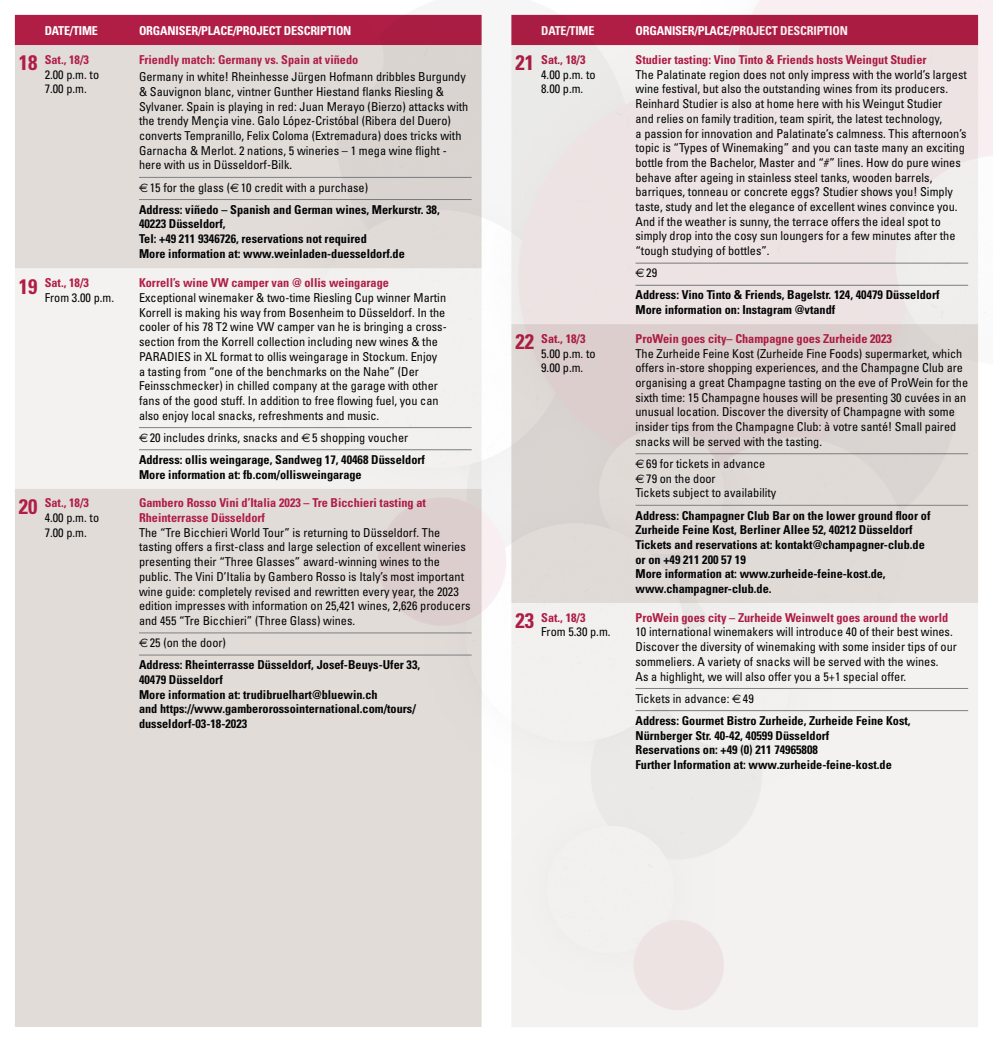
<style>
.page{position:relative;width:993px;height:1042px;background:#fff}
.page>*{position:absolute;margin:0;border:0;box-sizing:border-box;transform-origin:0 0}
.t1{font:condensed 12.25px/14.7px "Univers";color:#040506}
.t2{font:700 condensed 12.25px/14.7px "Univers";color:#040506}
.t3{font:700 condensed 12.25px/14.7px "Univers";color:#b01e46}
.t4{font:700 condensed 12.25px "Univers";letter-spacing:-.015em;color:#fff}
.s1{font-weight:700;font-size:21px;color:#b01e46}
.s2{font-weight:700;color:#b01e46}
.s3{font-family:"Euro Sans";font-weight:400;font-stretch:normal}
.s4{font-weight:400}
.s5{font-family:"Euro Sans";font-stretch:normal}
</style>
<div class="page">
<svg style="left:14px;top:14px;width:107px;height:1013px;fill:#e2dcd9"></svg>
<img style="left:121px;top:0;width:871px;height:1027px">
<p class="t4" style="left:45px;top:23px;width:55px">DATE/TIME</p>
<p class="t4" style="left:139px;top:23px;width:214px">ORGANISER/PLACE/PROJECT DESCRIPTION</p>
<p class="t1" style="left:45px;top:52px;width:56px;text-indent:-26px"><span class="s1">18</span> <span class="s2">Sat., 18/3<br></span>2.00 p.m. to<br>7.00 p.m.</p>
<p class="t3" style="left:139px;top:52px;width:221px">Friendly match: Germany vs. Spain at viñedo</p>
<p class="t1" style="left:139px;top:69px;width:331px">Germany in white! Rheinhesse Jürgen Hofmann dribbles Burgundy &amp; Sauvignon blanc, vintner Gunther Hiestand flanks Riesling &amp; Sylvaner. Spain is playing in red: Juan Merayo (Bierzo) attacks with the trendy Mençia vine. Galo López-Cristóbal (Ribera del Duero) converts Tempranillo, Felix Coloma (Extremadura) does tricks with Garnacha &amp; Merlot. 2 nations, 5 wineries – 1 mega wine flight - here with us in Düsseldorf-Bilk.</p>
<p class="t2" style="left:139px;top:176px;width:302px;line-height:22.1px"><span class="s3">€</span><span class="s4">15 for the glass (</span><span class="s3">€</span><span class="s4">10 credit with a purchase)<br></span>Address: viñedo – Spanish and German wines, Merkurstr. 38,</p>
<p class="t2" style="left:139px;top:217px;width:267px">40223 Düsseldorf,<br>Tel: +49 211 9346726, reservations not required<br>More information at: www.weinladen-duesseldorf.de</p>
<p class="t1" style="left:45px;top:275px;width:71px;text-indent:-26px"><span class="s1">19</span> <span class="s2">Sat., 18/3<br></span>From 3.00 p.m.</p>
<p class="t3" style="left:139px;top:276px;width:251px">Korrell’s wine VW camper van @ ollis weingarage</p>
<p class="t1" style="left:139px;top:290px;width:309px">Exceptional winemaker &amp; two-time Riesling Cup winner Martin Korrell is making his way from Bosenheim to Düsseldorf. In the cooler of his 78 T2 wine VW camper van he is bringing a cross&shy;section from the Korrell collection including new wines &amp; the PARADIES in XL format to ollis weingarage in Stockum. Enjoy<br>a tasting from “one of the benchmarks on the Nahe” (Der Feinsschmecker) in chilled company at the garage with other fans of the good stuff. In addition to free flowing fuel, you can also enjoy local snacks, refreshments and music.</p>
<p class="t2" style="left:139px;top:426px;width:287px;line-height:22.1px"><span class="s3">€</span><span class="s4">20 includes drinks, snacks and</span> <span class="s3">€</span><span class="s4">5 shopping voucher<br></span>Address: ollis weingarage, Sandweg 17, 40468 Düsseldorf</p>
<p class="t2" style="left:139px;top:467px;width:224px">More information at: fb.com/ollisweingarage</p>
<p class="t1" style="left:45px;top:495px;width:56px;text-indent:-26px"><span class="s1">20</span> <span class="s2">Sat., 18/3<br></span>4.00 p.m. to<br>7.00 p.m.</p>
<p class="t3" style="left:139px;top:495px;width:288px">Gambero Rosso Vini d’Italia 2023 – Tre Bicchieri tasting at<br>Rheinterrasse Düsseldorf</p>
<p class="t1" style="left:139px;top:525px;width:333px">The “Tre Bicchieri World Tour” is returning to Düsseldorf. The tasting offers a first-class and large selection of excellent wineries presenting their “Three Glasses” award-winning wines to the public. The Vini D’Italia by Gambero Rosso is Italy’s most important wine guide: completely revised and rewritten every year, the 2023 edition impresses with information on 25,421 wines, 2,626 producers and 455 “Tre Bicchieri” (Three Glass) wines.</p>
<p class="t2" style="left:139px;top:632px;width:282px;line-height:22.1px"><span class="s3">€</span><span class="s4">25 (on the door)<br></span>Address: Rheinterrasse Düsseldorf, Josef-Beuys-Ufer 33,</p>
<p class="t2" style="left:139px;top:672px;width:278px">40479 Düsseldorf<br>More information at: trudibruelhart@bluewin.ch<br>and https://www.gamberorossointernational.com/tours/ dusseldorf-03-18-2023</p>
<p class="t4" style="left:541px;top:23px;width:55px">DATE/TIME</p>
<p class="t4" style="left:635px;top:23px;width:214px">ORGANISER/PLACE/PROJECT DESCRIPTION</p>
<p class="t1" style="left:541px;top:52px;width:56px;text-indent:-26px"><span class="s1">21</span> <span class="s2">Sat., 18/3<br></span>4.00 p.m. to<br>8.00 p.m.</p>
<p class="t3" style="left:635px;top:52px;width:292px">Studier tasting: Vino Tinto &amp; Friends hosts Weingut Studier</p>
<p class="t1" style="left:635px;top:67px;width:333px">The Palatinate region does not only impress with the world’s largest wine festival, but also the outstanding wines from its producers.<br>Reinhard Studier is also at home here with his Weingut Studier<br>and relies on family tradition, team spirit, the latest technology,<br>a passion for innovation and Palatinate’s calmness. This afternoon’s topic is “Types of Winemaking” and you can taste many an exciting bottle from the Bachelor, Master and “#” lines. How do pure wines behave after ageing in stainless steel tanks, wooden barrels, barriques, tonneau or concrete eggs? Studier shows you! Simply taste, study and let the elegance of excellent wines convince you.<br>And if the weather is sunny, the terrace offers the ideal spot to simply drop into the cosy sun loungers for a few minutes after the “tough studying of bottles”.</p>
<p class="t2" style="left:635px;top:262px;width:305px;line-height:22.1px"><span class="s3">€</span><span class="s4">29<br></span>Address: Vino Tinto &amp; Friends, Bagelstr. 124, 40479 Düsseldorf</p>
<p class="t2" style="left:635px;top:302px;width:201px">More information on: Instagram @vtandf</p>
<p class="t1" style="left:541px;top:331px;width:56px;text-indent:-26px"><span class="s1">22</span> <span class="s2">Sat., 18/3<br></span>5.00 p.m. to<br>9.00 p.m.</p>
<p class="t3" style="left:635px;top:331px;width:258px">ProWein goes city– Champagne goes Zurheide 2023</p>
<p class="t1" style="left:635px;top:345px;width:334px">The Zurheide Feine Kost (Zurheide Fine Foods) supermarket, which offers in-store shopping experiences, and the Champagne Club are organising a great Champagne tasting on the eve of ProWein for the sixth time: 15 Champagne houses will be presenting 30 cuvées in an unusual location. Discover the diversity of Champagne with some insider tips from the Champagne Club: à votre santé! Small paired snacks will be served with the tasting.</p>
<p class="t1" style="left:635px;top:456px;width:142px"><span class="s5">€</span>69 for tickets in advance <span class="s5">€</span>79 on the door<br>Tickets subject to availability</p>
<p class="t2" style="left:635px;top:508px;width:296px">Address: Champagner Club Bar on the lower ground floor of Zurheide Feine Kost, Berliner Allee 52, 40212 Düsseldorf Tickets and reservations at: kontakt@champagner-club.de or on +49 211 200 57 19<br>More information at: www.zurheide-feine-kost.de, www.champagner-club.de.</p>
<p class="t1" style="left:541px;top:610px;width:71px;text-indent:-26px"><span class="s1">23</span> <span class="s2">Sat., 18/3<br></span>From 5.30 p.m.</p>
<p class="t3" style="left:635px;top:610px;width:314px">ProWein goes city – Zurheide Weinwelt goes around the world</p>
<p class="t1" style="left:635px;top:624px;width:323px">10 international winemakers will introduce 40 of their best wines.<br>Discover the diversity of winemaking with some insider tips of our sommeliers. A variety of snacks will be served with the wines.<br>As a highlight, we will also offer you a 5+1 special offer.</p>
<p class="t2" style="left:635px;top:687px;width:276px;line-height:22.1px"><span class="s4">Tickets in advance:</span> <span class="s3">€</span><span class="s4">49<br></span>Address: Gourmet Bistro Zurheide, Zurheide Feine Kost,</p>
<p class="t2" style="left:635px;top:728px;width:258px">Nürnberger Str. 40-42, 40599 Düsseldorf<br>Reservations on: +49 (0) 211 74965808<br>Further Information at: www.zurheide-feine-kost.de</p>
</div>
